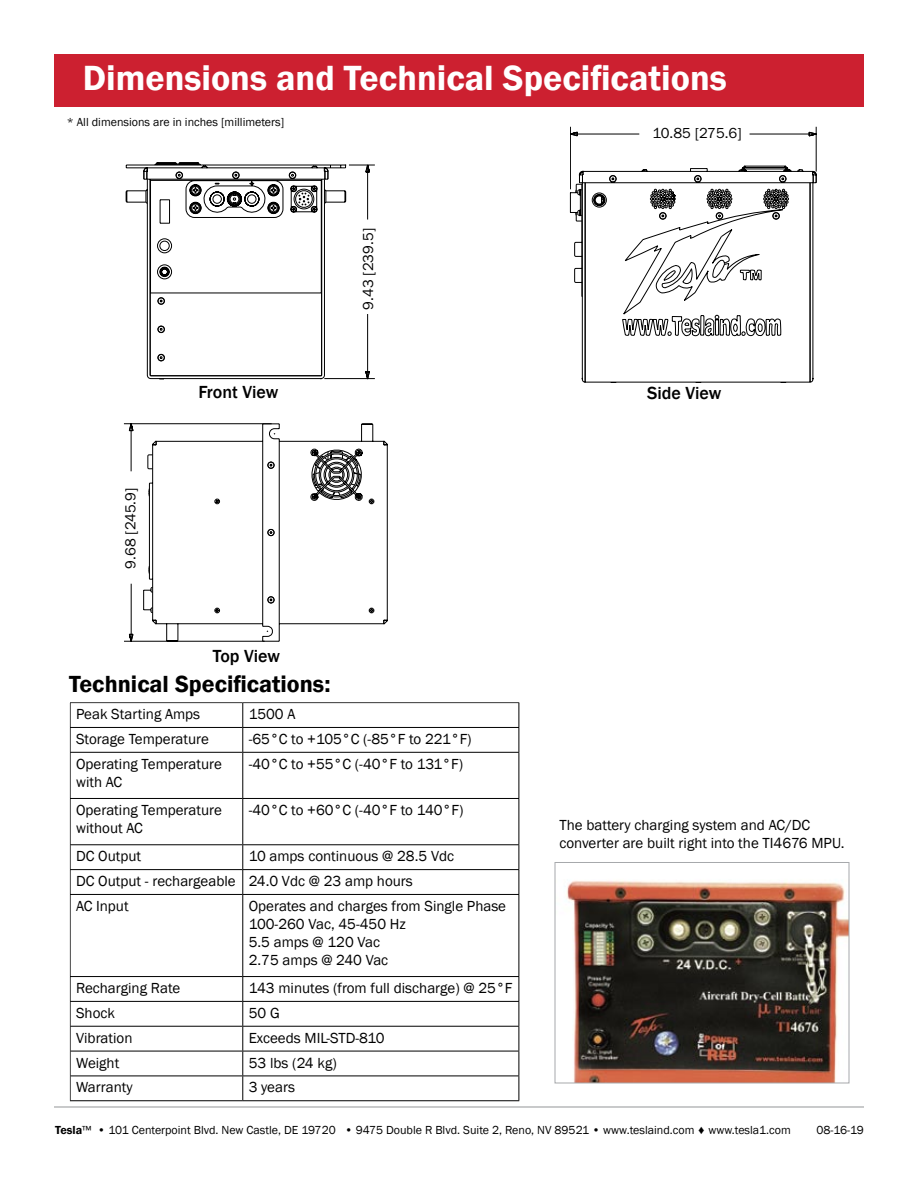
<style>
.page{position:relative;width:918px;height:1188px;background:#fff}
.page>*{position:absolute;margin:0;border:0;box-sizing:border-box;transform-origin:0 0}
.t1{font:600 36px "Franklin Gothic";color:#fff}
.t2{font:600 24px "Franklin Gothic";color:#000}
.t3{font:500 18px "Franklin Gothic";color:#000}
.t4{font:15px/18px "Franklin Gothic";color:#000}
.t5{font:12px "Franklin Gothic";color:#000}
.s1{font-weight:600}
</style>
<div class="page">
<div style="left:54px;top:54px;width:810px;height:53px;background:#cc2030"></div>
<hr style="left:70px;top:727px;width:173px;height:1px;background:#000">
<hr style="left:243px;top:727px;width:276px;height:1px;background:#000">
<svg style="left:242px;top:704px;width:1px;height:48px"></svg>
<svg style="left:519px;top:704px;width:1px;height:48px"></svg>
<hr style="left:70px;top:752px;width:173px;height:1px;background:#000">
<hr style="left:243px;top:752px;width:276px;height:1px;background:#000">
<hr style="left:242px;top:753px;width:1px;height:45px;background:#000">
<hr style="left:519px;top:753px;width:1px;height:45px;background:#000">
<hr style="left:70px;top:798px;width:173px;height:1px;background:#000">
<hr style="left:243px;top:798px;width:276px;height:1px;background:#000">
<hr style="left:242px;top:799px;width:1px;height:45px;background:#000">
<hr style="left:519px;top:799px;width:1px;height:45px;background:#000">
<hr style="left:70px;top:844px;width:173px;height:1px;background:#000">
<hr style="left:243px;top:844px;width:276px;height:1px;background:#000">
<hr style="left:70px;top:869px;width:173px;height:1px;background:#000">
<hr style="left:243px;top:869px;width:276px;height:1px;background:#000">
<svg style="left:242px;top:845px;width:1px;height:49px"></svg>
<svg style="left:519px;top:845px;width:1px;height:49px"></svg>
<hr style="left:70px;top:894px;width:173px;height:1px;background:#000">
<hr style="left:243px;top:894px;width:276px;height:1px;background:#000">
<hr style="left:242px;top:895px;width:1px;height:81px;background:#000">
<hr style="left:519px;top:895px;width:1px;height:81px;background:#000">
<hr style="left:70px;top:976px;width:173px;height:1px;background:#000">
<hr style="left:243px;top:976px;width:276px;height:1px;background:#000">
<hr style="left:70px;top:1001px;width:173px;height:1px;background:#000">
<hr style="left:243px;top:1001px;width:276px;height:1px;background:#000">
<hr style="left:70px;top:1026px;width:173px;height:1px;background:#000">
<hr style="left:243px;top:1026px;width:276px;height:1px;background:#000">
<hr style="left:70px;top:1051px;width:173px;height:1px;background:#000">
<hr style="left:243px;top:1051px;width:276px;height:1px;background:#000">
<hr style="left:70px;top:1076px;width:173px;height:1px;background:#000">
<hr style="left:243px;top:1076px;width:276px;height:1px;background:#000">
<svg style="left:242px;top:977px;width:1px;height:123px"></svg>
<svg style="left:519px;top:977px;width:1px;height:123px"></svg>
<hr style="left:70px;top:1100px;width:173px;height:1px;background:#000">
<hr style="left:243px;top:1100px;width:276px;height:1px;background:#000">
<div style="left:68px;top:701px;width:479px;height:417px;border:2px solid #fff"></div>
<hr style="left:54px;top:1107px;width:810px;height:1px;background:#939598">
<svg style="left:126px;top:162px;width:75px;height:41px"></svg>
<svg style="left:145px;top:164px;width:225px;height:216px"></svg>
<svg style="left:570px;top:132px;width:247px;height:251px"></svg>
<svg style="left:124px;top:424px;width:263px;height:218px"></svg>
<svg style="left:129px;top:424px;width:233px;height:218px"></svg>
<img style="left:566px;top:880px;width:281px;height:201px">
<div style="left:555px;top:862px;width:294px;height:221px;border:1px solid #a7a9ac"></div>
<h1 class="t1" style="left:83px;top:56px;width:645px">Dimensions and Technical Specifications</h1>
<p class="t5" style="left:67px;top:114px;width:219px">* All dimensions are in inches [millimeters]</p>
<p class="t4" style="left:653px;top:125px;width:91px">10.85 [275.6]</p>
<p class="t3" style="left:198px;top:381px;width:81px">Front View</p>
<p class="t4" style="left:360px;top:310px;width:83px;rotate:-90deg">9.43 [239.5]</p>
<p class="t4" style="left:122px;top:569px;width:82px;rotate:-90deg">9.68 [245.9]</p>
<p class="t3" style="left:213px;top:645px;width:69px">Top View</p>
<h2 class="t2" style="left:69px;top:669px;width:263px">Technical Specifications:</h2>
<p class="t4" style="left:76px;top:705px;width:126px">Peak Starting Amps</p>
<p class="t4" style="left:249px;top:705px;width:48px">1500 A</p>
<p class="t4" style="left:76px;top:730px;width:134px">Storage Temperature</p>
<p class="t4" style="left:249px;top:730px;width:224px">-65°C to +105°C (-85°F to 221°F)</p>
<p class="t4" style="left:76px;top:755px;width:147px">Operating Temperature with AC</p>
<p class="t4" style="left:249px;top:755px;width:216px">-40°C to +55°C (-40°F to 131°F)</p>
<p class="t4" style="left:76px;top:801px;width:147px">Operating Temperature without AC</p>
<p class="t4" style="left:249px;top:801px;width:216px">-40°C to +60°C (-40°F to 140°F)</p>
<p class="t4" style="left:76px;top:848px;width:67px">DC Output</p>
<p class="t4" style="left:76px;top:844px;width:380px;line-height:24.9px;text-indent:173px">10 amps continuous @ 28.5 Vdc<br>DC Output - rechargeable 24.0 Vdc @ 23 amp hours<br>AC Input</p>
<p class="t4" style="left:249px;top:897px;width:259px">Operates and charges from Single Phase<br>100-260 Vac, 45-450 Hz<br>5.5 amps @ 120 Vac<br>2.75 amps @ 240 Vac</p>
<p class="t4" style="left:76px;top:979px;width:106px">Recharging Rate</p>
<p class="t4" style="left:249px;top:979px;width:265px">143 minutes (from full discharge) @ 25°F</p>
<p class="t4" style="left:76px;top:1004px;width:40px">Shock</p>
<p class="t4" style="left:249px;top:1004px;width:33px">50 G</p>
<p class="t4" style="left:76px;top:1029px;width:58px">Vibration</p>
<p class="t4" style="left:249px;top:1029px;width:137px">Exceeds MIL-STD-810</p>
<p class="t4" style="left:76px;top:1054px;width:45px">Weight</p>
<p class="t4" style="left:249px;top:1054px;width:90px">53 lbs (24 kg)</p>
<p class="t4" style="left:76px;top:1079px;width:58px">Warranty</p>
<p class="t4" style="left:249px;top:1079px;width:48px">3 years</p>
<p class="t3" style="left:647px;top:381px;width:76px">Side View</p>
<p class="t4" style="left:560px;top:817px;width:287px">The battery charging system and AC/DC converter are built right into the TI4676 MPU.</p>
<p class="t5" style="left:55px;top:1123px;width:737px"><span class="s1">Tesla</span>™ • 101 Centerpoint Blvd. New Castle, DE 19720 • 9475 Double R Blvd. Suite 2, Reno, NV 89521 • www.teslaind.com ♦ www.tesla1.com</p>
<p class="t5" style="left:816px;top:1123px;width:49px">08-16-19</p>
</div>
